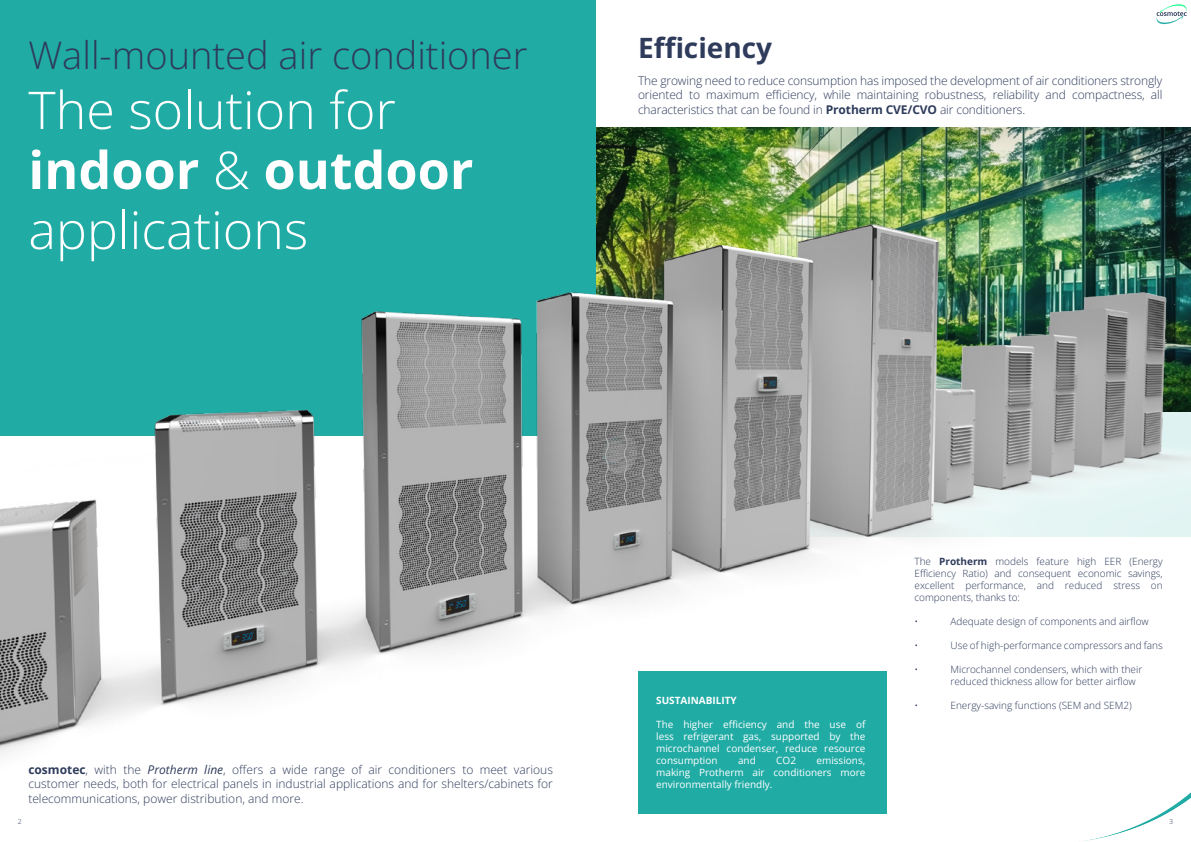
<style>
.page{position:relative;width:1191px;height:842px;background:#fff}
.page>*{position:absolute;margin:0;border:0;box-sizing:border-box;transform-origin:0 0}
.t1{font:300 52px/60px "Open Sans";color:#fff}
.t2{font:300 38px "Open Sans";color:#2e3b5b}
.t3{font:700 28px "Open Sans";color:#2e3b5b}
.t4{font:300 12px/14.4px "Open Sans";letter-spacing:-.005em;color:#2e3b5b;text-align:justify}
.t5{font:300 10px/12px "Open Sans";color:#2e3b5b;text-align:justify}
.t6{font:10px/12px "Open Sans";color:#fff;text-align:justify}
.t7{font:700 10px "Open Sans";color:#fff}
.t8{font:300 7px "Open Sans";color:#2e3b5b}
.s1{font-weight:700}
.s2{font-weight:400;font-style:italic}
</style>
<div class="page">
<img style="left:0;top:1px;width:1191px;height:770px">
<div style="left:638px;top:671px;width:248px;height:143px;background:#21aba5"></div>
<svg style="left:1084px;top:792px;width:107px;height:49px"></svg>
<h2 class="t2" style="left:28px;top:29px;width:501px">Wall-mounted air conditioner</h2>
<h1 class="t1" style="left:28px;top:79px;width:446px">The solution for <span class="s1">indoor</span> &amp; <span class="s1">outdoor </span>applications</h1>
<h3 class="t3" style="left:638px;top:28px;width:136px">Efficiency</h3>
<p class="t4" style="left:638px;top:73px;width:526px">The growing need to reduce consumption has imposed the development of air conditioners strongly oriented to maximum efficiency, while maintaining robustness, reliability and compactness, all characteristics that can be found in <span class="s1">Protherm CVE/CVO</span> air conditioners.</p>
<p class="t4" style="left:28px;top:762px;width:526px"><span class="s1">cosmotec</span>, with the <span class="s2">Protherm line</span>, offers a wide range of air conditioners to meet various customer needs, both for electrical panels in industrial applications and for shelters/cabinets for telecommunications, power distribution, and more.</p>
<p class="t7" style="left:656px;top:693px;width:82px">SUSTAINABILITY</p>
<p class="t6" style="left:656px;top:718px;width:211px">The higher efficiency and the use of less refrigerant gas, supported by the microchannel condenser, reduce resource consumption</p>
<p class="t6" style="left:738px;top:754px;width:19px">and</p>
<p class="t6" style="left:776px;top:754px;width:21px">CO2</p>
<p class="t6" style="left:656px;top:754px;width:211px;text-indent:160px">emissions, making Protherm air conditioners more environmentally friendly.</p>
<p class="t5" style="left:914px;top:555px;width:250px">The <span class="s1">Protherm</span> models feature high EER (Energy Efficiency Ratio) and consequent economic savings, excellent performance, and reduced stress on components, thanks to:</p>
<p class="t5" style="left:914px;top:615px;width:5px">•</p>
<p class="t5" style="left:950px;top:615px;width:200px">Adequate design of components and airflow</p>
<p class="t5" style="left:914px;top:639px;width:5px">•</p>
<p class="t5" style="left:950px;top:639px;width:214px">Use of high-performance compressors and fans</p>
<p class="t5" style="left:914px;top:663px;width:5px">•</p>
<p class="t5" style="left:950px;top:663px;width:193px">Microchannel condensers, which with their reduced thickness allow for better airflow</p>
<p class="t5" style="left:914px;top:699px;width:5px">•</p>
<p class="t5" style="left:950px;top:699px;width:183px">Energy-saving functions (SEM and SEM2)</p>
<p class="t8" style="left:18px;top:816px;width:5px">2</p>
<p class="t8" style="left:1169px;top:816px;width:5px">3</p>
</div>
